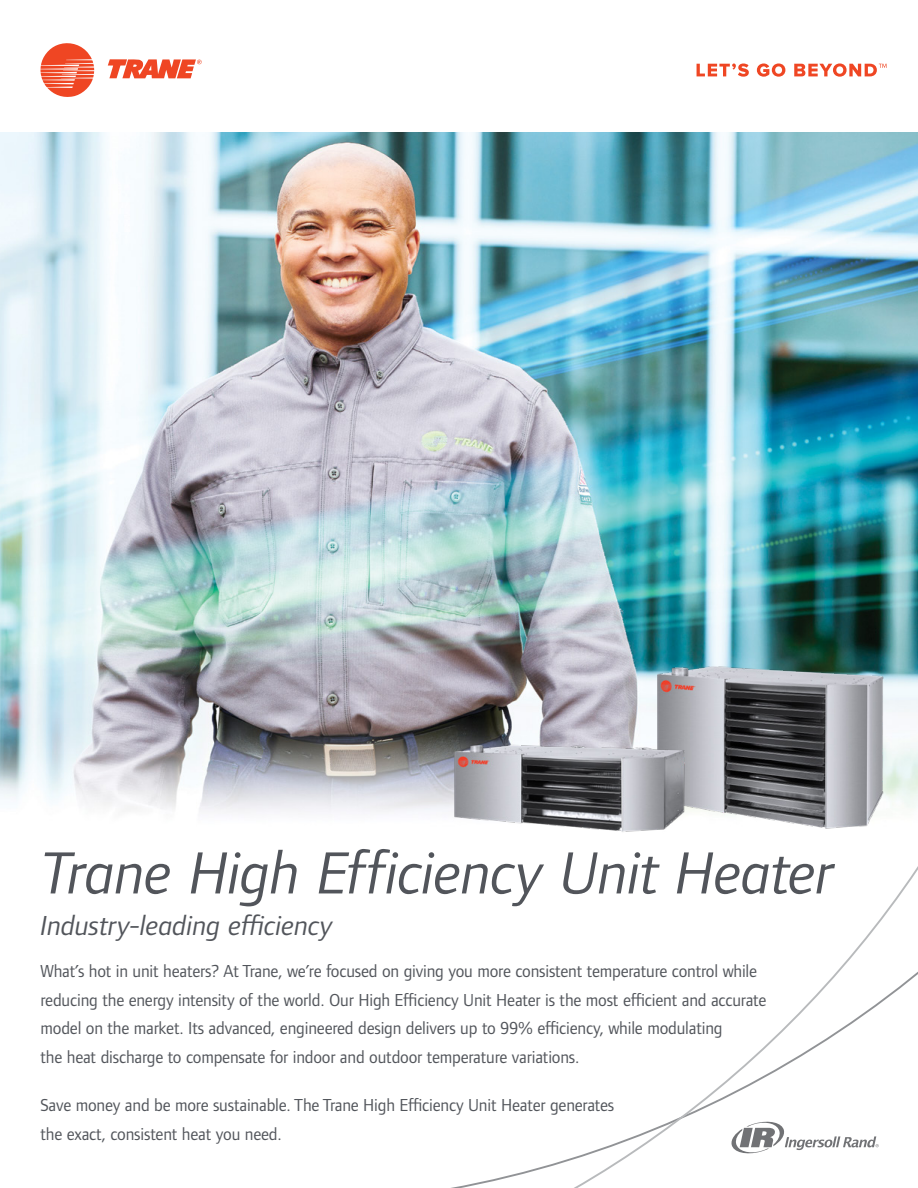
<style>
.page{position:relative;width:918px;height:1188px;background:#fff}
.page>*{position:absolute;margin:0;border:0;box-sizing:border-box;transform-origin:0 0}
.t1{font:italic 61.5px "Foundry Form Sans";letter-spacing:-.015em;color:#52555b}
.t2{font:italic 28.5px "Foundry Form Sans";letter-spacing:-.005em;color:#52555b}
.t3{font:18px/28.5px "Foundry Form Sans";letter-spacing:-.01em;color:#52555b;scale:.96 1}
</style>
<div class="page">
<img style="left:0;top:132px;width:918px;height:680px">
<img style="left:643px;top:660px;width:260px;height:133px">
<img style="left:440px;top:738px;width:256px;height:55px">
<svg style="left:40px;top:43px;width:54px;height:54px"></svg>
<svg style="left:108px;top:59px;width:94px;height:19px"></svg>
<svg style="left:697px;top:64px;width:52px;height:13px"></svg>
<svg style="left:757px;top:63px;width:28px;height:14px"></svg>
<svg style="left:794px;top:63px;width:93px;height:14px"></svg>
<svg style="left:287px;top:793px;width:631px;height:395px"></svg>
<svg style="left:731px;top:1122px;width:148px;height:31px"></svg>
<h1 class="t1" style="left:40px;top:838px;width:795px">Trane High Efficiency Unit Heater</h1>
<h2 class="t2" style="left:40px;top:909px;width:294px">Industry-leading efficiency</h2>
<p class="t3" style="left:40px;top:957px;width:758px">What’s hot in unit heaters? At Trane, we’re focused on giving you more consistent temperature control while reducing the energy intensity of the world. Our High Efficiency Unit Heater is the most efficient and accurate model on the market. Its advanced, engineered design delivers up to 99% efficiency, while modulating<br>the heat discharge to compensate for indoor and outdoor temperature variations.</p>
<p class="t3" style="left:40px;top:1091px;width:599px">Save money and be more sustainable. The Trane High Efficiency Unit Heater generates the exact, consistent heat you need.</p>
</div>
